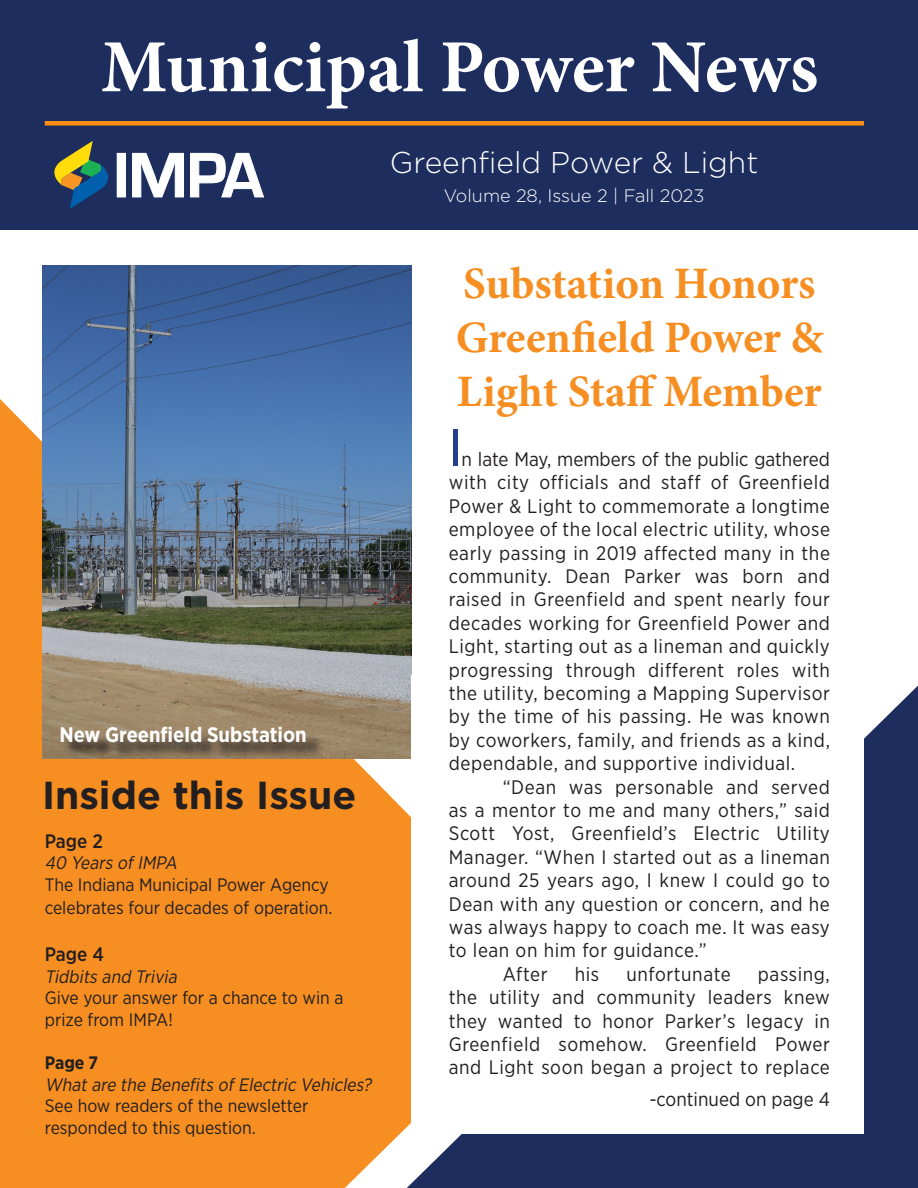
<style>
.page{position:relative;width:918px;height:1188px;background:#fff}
.page>*{position:absolute;margin:0;border:0;box-sizing:border-box;transform-origin:0 0}
.t1{font:700 75px "Minion Pro";letter-spacing:-.005em;color:#fff}
.t2{font:54px "Myriad Pro";color:#253f8e}
.t3{font:700 45px/54px "Minion Pro";letter-spacing:-.005em;color:#f68e21}
.t4{font:700 39px "Gotham";color:#231f20}
.t5{font:300 30px "Gotham";color:#fff}
.t6{font:700 21px "Gotham Narrow";color:#fff}
.t7{font:19.5px/23.4px "Gotham Narrow";letter-spacing:.03em;color:#231f20;text-align:justify}
.t8{font:19.5px "Gotham Narrow";color:#231f20}
.t9{font:500 19.5px "Gotham Narrow";color:#231f20}
.t10{font:18px/21.6px "Gotham Narrow";color:#231f20}
.t11{font:italic 18px "Gotham Narrow";color:#231f20}
.t12{font:300 18px "Gotham";color:#fff}
.t13{font:700 18px "Gotham Narrow";color:#231f20}
.s1{font-style:italic}
</style>
<div class="page">
<div style="left:0;top:399px;width:412px;height:789px;background:#f68e21"></div>
<div style="left:0;top:0;width:918px;height:230px;background:#1d2d5e"></div>
<img style="left:42px;top:266px;width:369px;height:492px">
<svg style="left:407px;top:686px;width:511px;height:502px;fill:#1d2d5e"></svg>
<div style="left:411px;top:675px;width:453px;height:459px;background:#fff"></div>
<div style="left:45px;top:121px;width:819px;height:5px;background:#ff8e16"></div>
<div style="left:117px;top:153px;width:8px;height:44px;background:#fff"></div>
<div style="left:117px;top:153px;width:9px;height:44px;border:1px solid #fff"></div>
<svg style="left:132px;top:152px;width:52px;height:46px"></svg>
<svg style="left:190px;top:152px;width:75px;height:46px"></svg>
<svg style="left:54px;top:141px;width:54px;height:68px"></svg>
<svg style="left:63px;top:729px;width:261px;height:32px"></svg>
<p class="t1" style="left:101px;top:14px;width:719px">Municipal Power News</p>
<p class="t5" style="left:390px;top:144px;width:370px">Greenfield Power &amp; Light</p>
<p class="t12" style="left:444px;top:185px;width:262px">Volume 28, Issue 2 | Fall 2023</p>
<p class="t6" style="left:59px;top:721px;width:249px">New Greenfield Substation</p>
<p class="t4" style="left:42px;top:773px;width:316px">Inside this Issue</p>
<p class="t9" style="left:45px;top:828px;width:60px">Page 2</p>
<p class="t11" style="left:45px;top:852px;width:138px">40 Years ofIMPA</p>
<p class="t10" style="left:45px;top:872px;width:289px;line-height:23.4px">The Indiana Municipal Power Agency celebrates four decades of operation.</p>
<p class="t9" style="left:45px;top:942px;width:61px">Page 4</p>
<p class="t11" style="left:45px;top:965px;width:137px">Tidbits and Trivia</p>
<p class="t10" style="left:45px;top:987px;width:300px">Give your answer for a chance to win a prize from IMPA!</p>
<p class="t13" style="left:45px;top:1051px;width:55px">Page 7</p>
<p class="t10" style="left:45px;top:1073px;width:332px"><span class="s1">Whatare the Benefits ofElectric Vehicles?<br></span>See how readers of the newsletter responded to this question.</p>
<p class="t3" style="left:456px;top:256px;width:369px">Substation Honors<br>Greenfield Power &amp;<br>Light Staff Member</p>
<p class="t2" style="left:449px;top:415px;width:14px">I</p>
<p class="t7" style="left:449px;top:447px;width:383px;text-indent:13px">n late May, members of the public gathered with city officials and staff of Greenfield Power &amp; Light to commemorate a longtime employee of the local electric utility, whose early passing in 2019 affected many in the community. Dean Parker was born and raised in Greenfield and spent nearly four decades working for Greenfield Power and Light, starting out as a lineman and quickly progressing through different roles with the utility, becoming a Mapping Supervisor by the time of his passing. He was known by coworkers, family, and friends as a kind, dependable, and supportive individual.</p>
<p class="t7" style="left:449px;top:775px;width:383px;text-indent:54px">“Dean was personable and served as a mentor to me and many others,” said Scott Yost, Greenfield’s Electric Utility Manager. “When I started out as a lineman around 25 years ago, I knew I could go to Dean with any question or concern, and he was always happy to coach me. It was easy to lean on him for guidance.”</p>
<p class="t7" style="left:503px;top:962px;width:46px">After</p>
<p class="t7" style="left:575px;top:962px;width:26px">his</p>
<p class="t7" style="left:626px;top:962px;width:106px">unfortunate</p>
<p class="t7" style="left:449px;top:962px;width:383px;text-indent:309px">passing, the utility and community leaders knew they wanted to honor Parker’s legacy in Greenfield somehow. Greenfield Power and Light soon began a project to replace</p>
<p class="t8" style="left:649px;top:1087px;width:182px">-continued on page 4</p>
</div>
